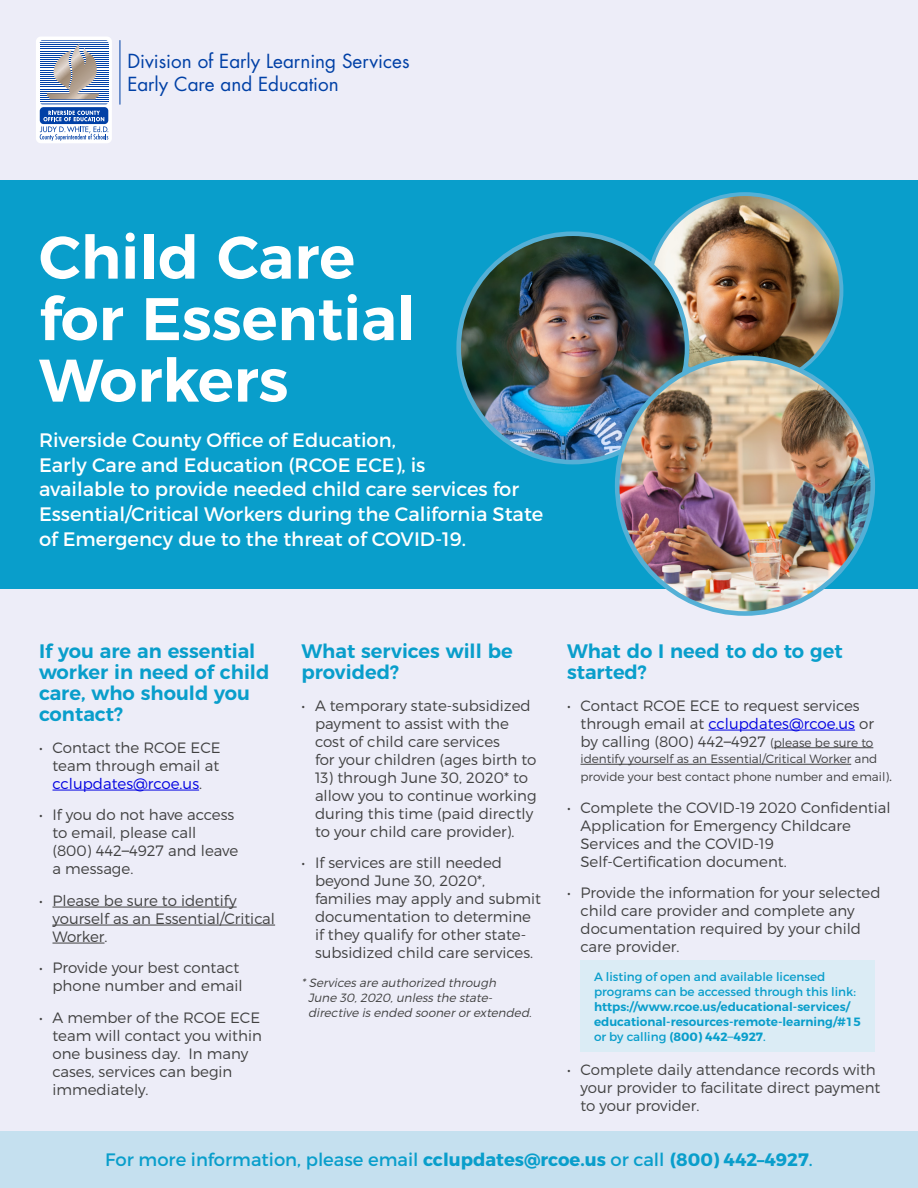
<style>
.page{position:relative;width:918px;height:1188px;background:#ededf8}
.page>*{position:absolute;margin:0;border:0;box-sizing:border-box;transform-origin:0 0}
.t1{font:600 60px/61.5px "Montserrat";color:#fff}
.t2{font:19.5px/24.8px "Montserrat";color:#fff}
.t3{font:600 19.5px/21px "Montserrat";color:#099ecb}
.t4{font:18.9px "Futura Std";color:#0040a6}
.t5{font:18px "Montserrat";color:#099ecb}
.t6{font:300 15px/18px "Montserrat";color:#404040}
.t7{font:12px/15px "Montserrat";color:#099ecb}
.t8{font:300 12px/18px "Montserrat";color:#404040}
.t9{font:italic 300 12px/15px "Montserrat";color:#404040}
.s1{color:#0000e1}
.s2{font-family:"Futura Std";font-weight:500}
.s3{font-size:12px}
.s4{font-size:15px}
.s5{font-weight:600}
.s6{font-weight:700}
</style>
<div class="page">
<svg style="left:36px;top:37px;width:76px;height:106px;background:#a3b3cf"></svg>
<hr style="left:120px;top:40px;width:1px;height:65px;background:#0040a6">
<hr style="left:52px;top:790px;width:147px;height:1px;background:#0000e1">
<hr style="left:52px;top:907px;width:185px;height:1px;background:#404040">
<hr style="left:52px;top:925px;width:223px;height:1px;background:#404040">
<hr style="left:52px;top:943px;width:53px;height:1px;background:#404040">
<div style="left:0;top:181px;width:918px;height:408px;background:#099ecb"></div>
<img style="left:649px;top:194px;width:192px;height:193px;border-radius:96px">
<img style="left:459px;top:234px;width:228px;height:228px;border-radius:114px">
<div style="left:456px;top:231px;width:233px;height:233px;border:5px solid #54b0d6;border-radius:50%"></div>
<div style="left:0;top:1132px;width:918px;height:56px;background:#c5e0ef"></div>
<div style="left:580px;top:960px;width:295px;height:92px;background:#dbecf5"></div>
<hr style="left:708px;top:730px;width:147px;height:1px;background:#0000e1">
<hr style="left:774px;top:747px;width:99px;height:1px;background:#404040">
<hr style="left:580px;top:764px;width:271px;height:1px;background:#404040">
<img style="left:617px;top:358px;width:256px;height:256px;border-radius:128px">
<p class="t4" style="left:127px;top:49px;width:284px">Division of Early Learning Services</p>
<p class="t4" style="left:127px;top:72px;width:213px">Early Care and Education</p>
<p class="t1" style="left:39px;top:222px;width:318px">Child Care</p>
<p class="t1" style="left:39px;top:283px;width:378px">for Essential<br>Workers</p>
<p class="t2" style="left:39px;top:428px;width:506px">Riverside County Office of Education,<br>Early Care and Education (RCOE ECE), is<br>available to provide needed child care services for Essential/Critical Workers during the California State of Emergency due to the threat of COVID-19.</p>
<p class="t3" style="left:39px;top:639px;width:232px">If you are an essential worker in need of child care, who should you contact?</p>
<p class="t6" style="left:52px;top:738px;width:170px;text-align:justify;text-indent:-14px">• Contact the RCOE ECE team through email at <span class="s1">cclupdates@rcoe.us</span>.</p>
<p class="t6" style="left:52px;top:805px;width:187px;text-indent:-14px">• If you do not have access to email, please call (800) 442<span class="s2">–</span>4927 and leave a message.</p>
<p class="t6" style="left:52px;top:891px;width:224px;text-indent:-14px">• Please be sure to identify yourself as an Essential/Critical<br>Worker.</p>
<p class="t6" style="left:39px;top:958px;width:205px;text-align:right">• Provide your best contact phone number and email</p>
<p class="t6" style="left:52px;top:1008px;width:211px;text-indent:-14px">• A member of the RCOE ECE team will contact you within one business day. In many cases, services can begin immediately.</p>
<p class="t3" style="left:302px;top:639px;width:213px">What services will be provided?</p>
<p class="t6" style="left:315px;top:696px;width:223px;text-indent:-14px">• A temporary state-subsidized payment to assist with the cost of child care services<br>for your children (ages birth to</p>
<p class="t6" style="left:315px;top:768px;width:223px">13) through June 30, 2020* to allow you to continue working during this time (paid directly to your child care provider).</p>
<p class="t6" style="left:315px;top:853px;width:227px;text-indent:-14px">• If services are still needed beyond June 30, 2020*, families may apply and submit documentation to determine if they qualify for other state&shy;subsidized child care services.</p>
<p class="t9" style="left:308px;top:975px;width:228px;text-indent:-7px">*Services are authorized through<br>June 30,2020,unless the state&shy;directive is ended soonerorextended.</p>
<p class="t3" style="left:567px;top:639px;width:277px">What do I need to do to get started?</p>
<p class="t6" style="left:580px;top:696px;width:295px;text-indent:-14px">• Contact RCOE ECE to request services through email at <span class="s1">cclupdates@rcoe.us</span> or by calling (800) 442<span class="s2">–</span>4927 <span class="s3">(please be sure to</span></p>
<p class="t8" style="left:580px;top:750px;width:313px">identify yourself as an Essential/Critical Worker and provide your best contact phone number and email)<span class="s4">.</span></p>
<p class="t6" style="left:580px;top:798px;width:312px;text-indent:-14px">• Complete the COVID-19 2020 Confidential Application for Emergency Childcare Services and the COVID-19<br>Self-Certification document.</p>
<p class="t6" style="left:580px;top:883px;width:302px;text-indent:-14px">• Provide the information for your selected child care provider and complete any documentation required by your child care provider.</p>
<p class="t7" style="left:594px;top:969px;width:268px">A listing of open and available licensed programs can be accessed through this link: <span class="s5">https://www.rcoe.us/educational-services/ educational-resources-remote-learning/#15 </span>or by calling <span class="s5">(</span><span class="s6">800) 442</span><span class="s2">–</span><span class="s6">4927</span>.</p>
<p class="t6" style="left:580px;top:1060px;width:301px;text-indent:-14px">• Complete daily attendance records with your provider to facilitate direct payment to your provider.</p>
<p class="t5" style="left:105px;top:1149px;width:709px">For more information, please email <span class="s6">cclupdates@rcoe.us</span> or call <span class="s6">(800) 442–4927</span>.</p>
</div>
